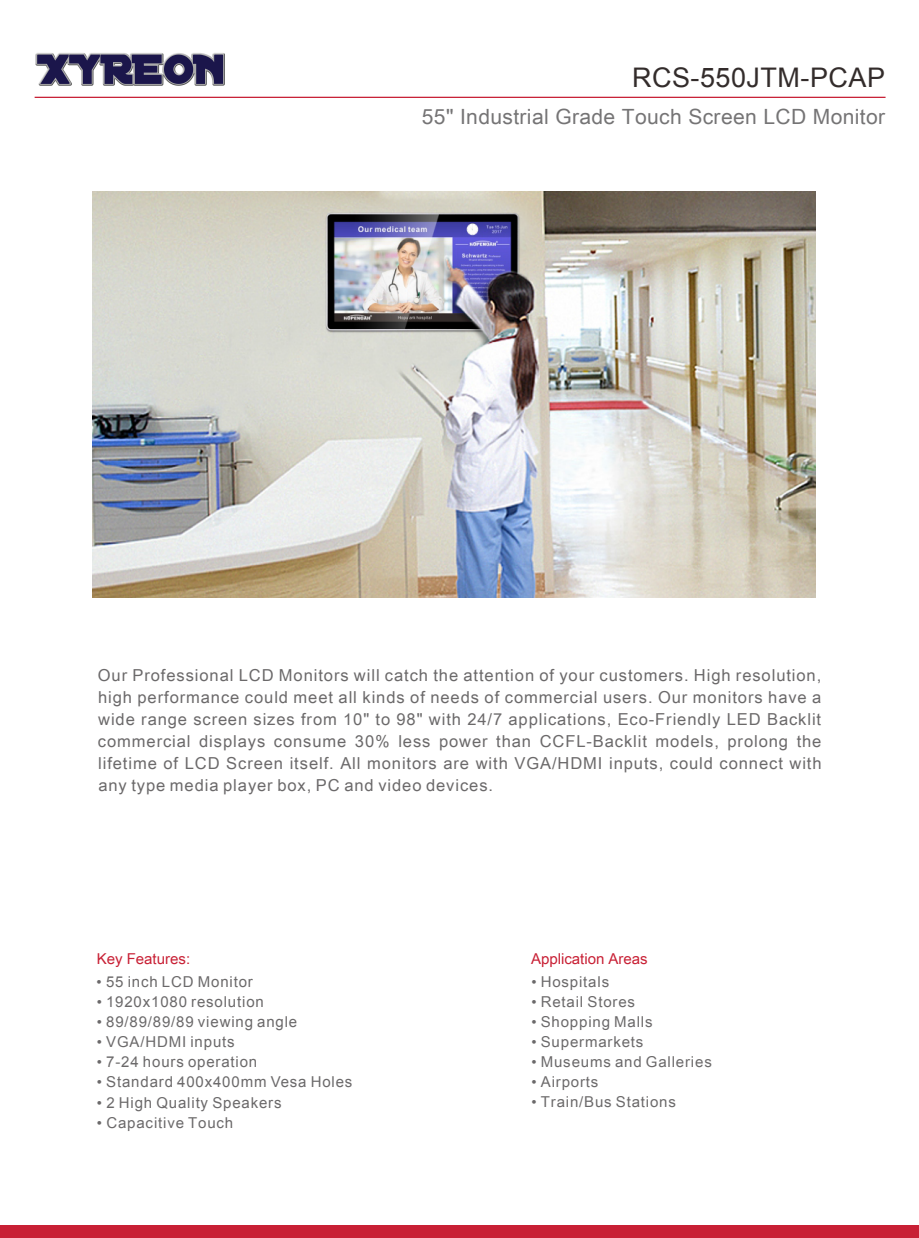
<style>
.page{position:relative;width:919px;height:1238px;background:#fff}
.page>*{position:absolute;margin:0;border:0;box-sizing:border-box;transform-origin:0 0}
.t1{font:27px "Arial";letter-spacing:.02em;color:#332c2b}
.t2{font:21px "Arial Unicode MS";letter-spacing:.02em;color:#757475}
.t3{font:16.5px/22px "Arial Unicode MS";letter-spacing:.055em;color:#6b696a;text-align:justify}
.t4{font:15px "Arial";letter-spacing:.055em;color:#6b696a}
.t5{font:15px "Arial Unicode MS";letter-spacing:.055em;color:#6b696a}
.t6{font:15px "Arial Unicode MS";color:#c82035}
.s1{font-family:"Arial Unicode MS"}
</style>
<div class="page">
<svg style="left:35px;top:97px;width:850px;height:1px"></svg>
<div style="left:0;top:1225px;width:918px;height:12px;background:#c82035"></div>
<img style="left:92px;top:191px;width:723px;height:407px">
<img style="left:35px;top:53px;width:190px;height:33px">
<p class="t1" style="left:632px;top:59px;width:254px">RCS-550JTM-PCAP</p>
<p class="t2" style="left:422px;top:101px;width:464px">55" Industrial Grade Touch Screen LCD Monitor</p>
<p class="t3" style="left:98px;top:663px;width:725px">Our Professional LCD Monitors will catch the attention of your customers. High resolution, high performance could meet all kinds of needs of commercial users. Our monitors have a wide range screen sizes from 10" to 98" with 24/7 applications, Eco-Friendly LED Backlit commercial displays consume 30% less power than CCFL-Backlit models, prolong the lifetime of LCD Screen itself. All monitors are with VGA/HDMI inputs, could connect with any type media player box, PC and video devices.</p>
<p class="t6" style="left:97px;top:947px;width:95px">Key Features:</p>
<p class="t4" style="left:97px;top:971px;width:158px"><span class="s1">•</span> 55 inch LCD Monitor</p>
<p class="t4" style="left:97px;top:991px;width:169px"><span class="s1">•</span> 1920x1080 resolution</p>
<p class="t4" style="left:97px;top:1011px;width:202px"><span class="s1">•</span> 89/89/89/89 viewing angle</p>
<p class="t4" style="left:97px;top:1032px;width:139px"><span class="s1">•</span> VGA/HDMI inputs</p>
<p class="t4" style="left:97px;top:1052px;width:162px"><span class="s1">•</span> 7-24 hours operation</p>
<p class="t4" style="left:97px;top:1072px;width:257px"><span class="s1">•</span> Standard 400x400mm Vesa Holes</p>
<p class="t4" style="left:97px;top:1092px;width:186px"><span class="s1">•</span> 2 High Quality Speakers</p>
<p class="t5" style="left:97px;top:1111px;width:138px">• Capacitive Touch</p>
<p class="t6" style="left:531px;top:947px;width:118px">Application Areas</p>
<p class="t5" style="left:531px;top:970px;width:79px">• Hospitals</p>
<p class="t5" style="left:531px;top:990px;width:105px">• Retail Stores</p>
<p class="t5" style="left:531px;top:1010px;width:123px">• Shopping Malls</p>
<p class="t5" style="left:531px;top:1030px;width:113px">• Supermarkets</p>
<p class="t5" style="left:531px;top:1050px;width:182px">• Museums and Galleries</p>
<p class="t5" style="left:531px;top:1070px;width:68px">• Airports</p>
<p class="t5" style="left:531px;top:1091px;width:146px">• Train/Bus Stations</p>
</div>
